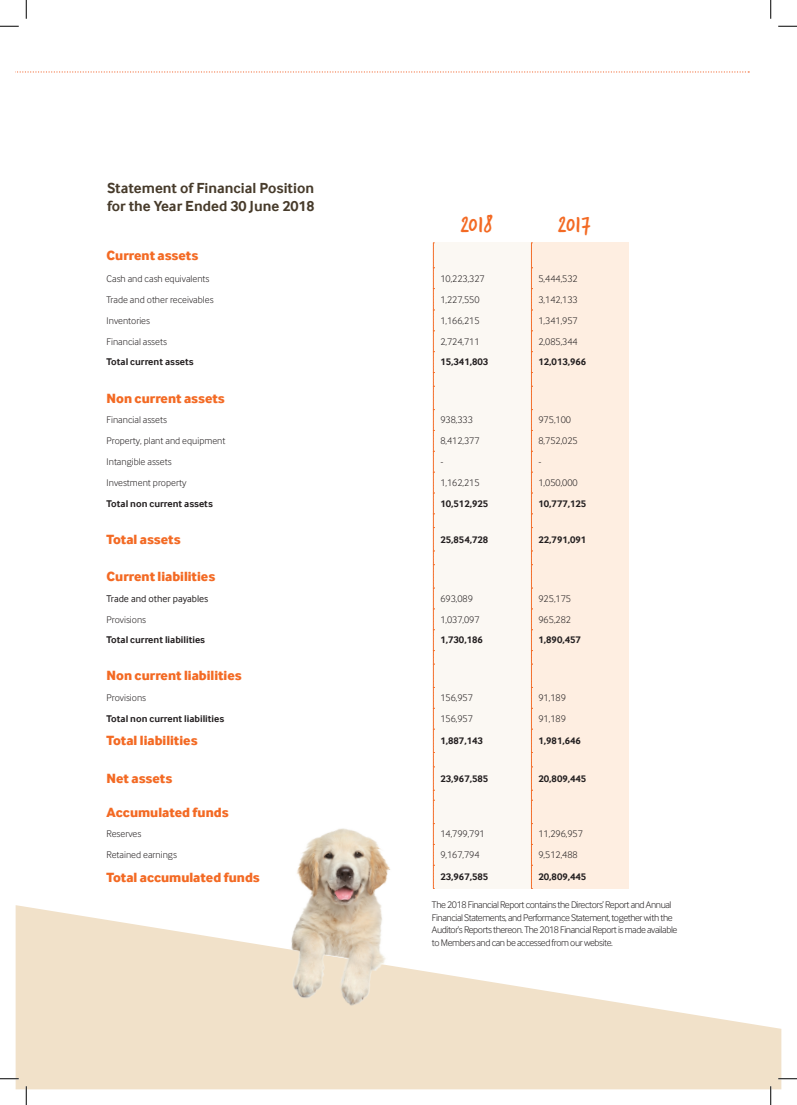
<style>
.page{position:relative;width:797px;height:1105px;background:#fff}
.page>*{position:absolute;margin:0;border:0;box-sizing:border-box;transform-origin:0 0}
.t1{font:25px "Verveine";color:#f36a24}
.t2{font:700 15px/18px "Inter Face";color:#473b2b}
.t3{font:800 13.75px "Inter Face";color:#f36a24}
.t4{font:300 10px "Inter Face";color:#231f20}
.t5{font:700 10px "Inter Face";color:#231f20}
.t6{font:300 10px/12.5px "Inter Face";letter-spacing:-.04em;color:#231f20}
.t7{font:10px "Inter Face";color:#231f20}
</style>
<div class="page">
<div style="left:433px;top:243px;width:98px;height:646px;background:#fbf8f3"></div>
<div style="left:531px;top:243px;width:97px;height:646px;background:#feeee1"></div>
<svg style="left:433px;top:243px;width:1px;height:646px"></svg>
<svg style="left:531px;top:243px;width:1px;height:646px"></svg>
<svg style="left:17px;top:71px;width:732px;height:2px"></svg>
<svg style="left:16px;top:905px;width:765px;height:184px;fill:#f1e1c9"></svg>
<img style="left:249px;top:828px;width:182px;height:221px">
<svg style="left:0;top:25px;width:19px;height:2px"></svg>
<svg style="left:778px;top:25px;width:19px;height:2px"></svg>
<svg style="left:0;top:1078px;width:19px;height:1px"></svg>
<svg style="left:778px;top:1078px;width:19px;height:1px"></svg>
<svg style="left:25px;top:0;width:2px;height:19px"></svg>
<svg style="left:25px;top:1086px;width:2px;height:19px"></svg>
<svg style="left:770px;top:0;width:1px;height:19px"></svg>
<svg style="left:770px;top:1086px;width:1px;height:19px"></svg>
<h2 class="t2" style="left:107px;top:180px;width:209px">Statement of Financial Position for the Year Ended 30 June 2018</h2>
<h1 class="t1" style="left:460px;top:207px;width:34px">2018</h1>
<h1 class="t1" style="left:558px;top:207px;width:34px">2017</h1>
<h3 class="t3" style="left:107px;top:247px;width:93px">Current assets</h3>
<p class="t4" style="left:107px;top:273px;width:104px">Cash and cash equivalents</p>
<p class="t4" style="left:440px;top:273px;width:46px">10,223,327</p>
<p class="t4" style="left:538px;top:273px;width:41px">5,444,532</p>
<p class="t4" style="left:107px;top:294px;width:108px">Trade and other receivables</p>
<p class="t4" style="left:440px;top:294px;width:41px">1,227,550</p>
<p class="t4" style="left:538px;top:294px;width:41px">3,142,133</p>
<p class="t4" style="left:107px;top:315px;width:45px">Inventories</p>
<p class="t4" style="left:440px;top:315px;width:41px">1,166,215</p>
<p class="t4" style="left:538px;top:315px;width:41px">1,341,957</p>
<p class="t4" style="left:107px;top:336px;width:62px">Financial assets</p>
<p class="t4" style="left:440px;top:336px;width:41px">2,724,711</p>
<p class="t4" style="left:538px;top:336px;width:41px">2,085,344</p>
<p class="t5" style="left:107px;top:356px;width:89px">Total current assets</p>
<p class="t5" style="left:440px;top:356px;width:49px">15,341,803</p>
<p class="t5" style="left:538px;top:356px;width:49px">12,013,966</p>
<h3 class="t3" style="left:107px;top:390px;width:120px">Non current assets</h3>
<p class="t4" style="left:107px;top:414px;width:62px">Financial assets</p>
<p class="t4" style="left:440px;top:414px;width:34px">938,333</p>
<p class="t4" style="left:538px;top:414px;width:34px">975,100</p>
<p class="t4" style="left:107px;top:435px;width:120px">Property, plant and equipment</p>
<p class="t4" style="left:440px;top:435px;width:41px">8,412,377</p>
<p class="t4" style="left:538px;top:435px;width:41px">8,752,025</p>
<p class="t4" style="left:107px;top:456px;width:66px">Intangible assets</p>
<p class="t4" style="left:440px;top:456px;width:5px">-</p>
<p class="t4" style="left:538px;top:456px;width:5px">-</p>
<p class="t4" style="left:107px;top:477px;width:81px">Investment property</p>
<p class="t4" style="left:440px;top:477px;width:41px">1,162,215</p>
<p class="t4" style="left:538px;top:477px;width:41px">1,050,000</p>
<p class="t5" style="left:107px;top:497px;width:108px">Total non current assets</p>
<p class="t5" style="left:440px;top:497px;width:49px">10,512,925</p>
<p class="t5" style="left:538px;top:497px;width:49px">10,777,125</p>
<h3 class="t3" style="left:107px;top:531px;width:76px">Total assets</h3>
<p class="t5" style="left:440px;top:533px;width:49px">25,854,728</p>
<p class="t5" style="left:538px;top:533px;width:49px">22,791,091</p>
<h3 class="t3" style="left:107px;top:568px;width:110px">Current liabilities</h3>
<p class="t7" style="left:107px;top:593px;width:103px">Trade and other payables</p>
<p class="t4" style="left:440px;top:593px;width:34px">693,089</p>
<p class="t4" style="left:538px;top:593px;width:34px">925,175</p>
<p class="t4" style="left:107px;top:614px;width:41px">Provisions</p>
<p class="t4" style="left:440px;top:614px;width:41px">1,037,097</p>
<p class="t4" style="left:538px;top:614px;width:34px">965,282</p>
<p class="t5" style="left:107px;top:634px;width:100px">Total current liabilities</p>
<p class="t5" style="left:440px;top:634px;width:44px">1,730,186</p>
<p class="t5" style="left:538px;top:634px;width:44px">1,890,457</p>
<h3 class="t3" style="left:107px;top:667px;width:137px">Non current liabilities</h3>
<p class="t4" style="left:107px;top:692px;width:41px">Provisions</p>
<p class="t4" style="left:440px;top:692px;width:34px">156,957</p>
<p class="t4" style="left:538px;top:692px;width:29px">91,189</p>
<p class="t5" style="left:107px;top:713px;width:119px">Total non current liabilities</p>
<p class="t4" style="left:440px;top:713px;width:34px">156,957</p>
<p class="t4" style="left:538px;top:713px;width:29px">91,189</p>
<h3 class="t3" style="left:107px;top:732px;width:92px">Total liabilities</h3>
<p class="t5" style="left:440px;top:735px;width:44px">1,887,143</p>
<p class="t5" style="left:538px;top:735px;width:44px">1,981,646</p>
<h3 class="t3" style="left:107px;top:770px;width:67px">Net assets</h3>
<p class="t5" style="left:440px;top:773px;width:49px">23,967,585</p>
<p class="t5" style="left:538px;top:773px;width:49px">20,809,445</p>
<h3 class="t3" style="left:107px;top:804px;width:123px">Accumulated funds</h3>
<p class="t4" style="left:107px;top:828px;width:36px">Reserves</p>
<p class="t4" style="left:440px;top:828px;width:46px">14,799,791</p>
<p class="t4" style="left:538px;top:828px;width:46px">11,296,957</p>
<p class="t4" style="left:107px;top:849px;width:72px">Retained earnings</p>
<p class="t4" style="left:440px;top:849px;width:41px">9,167,794</p>
<p class="t4" style="left:538px;top:849px;width:41px">9,512,488</p>
<h3 class="t3" style="left:107px;top:869px;width:155px">Total accumulated funds</h3>
<p class="t5" style="left:440px;top:871px;width:49px">23,967,585</p>
<p class="t5" style="left:538px;top:871px;width:49px">20,809,445</p>
<p class="t6" style="left:432px;top:898px;width:247px">The 2018 Financial Report contains the Directors’ Report and Annual Financial Statements, and Performance Statement, together with the Auditor’s Reports thereon. The 2018 Financial Report is made available to Members and can be accessed from our website.</p>
</div>
